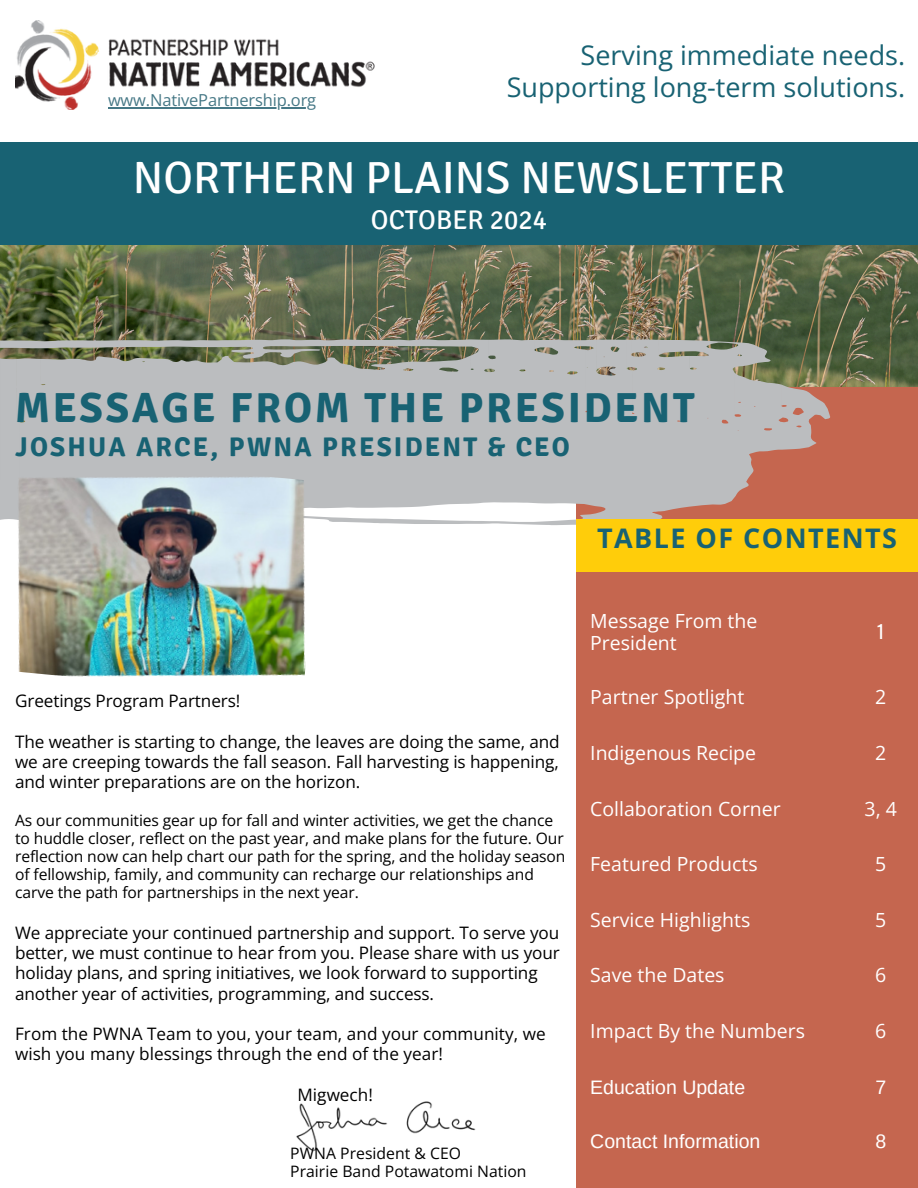
<style>
.page{position:relative;width:918px;height:1188px;background:#fff}
.page>*{position:absolute;margin:0;border:0;box-sizing:border-box;transform-origin:0 0}
.t1{font:45px "Signika";color:#fff}
.t2{font:700 42px "Signika";letter-spacing:.065em;color:#186273}
.t3{font:27px/31.5px "Open Sans";color:#186273;text-align:right}
.t4{font:700 27px "Signika";letter-spacing:.08em;color:#186273}
.t5{font:700 27px "Open Sans";letter-spacing:.055em;color:#186273}
.t6{font:27px "Signika";color:#fff}
.t7{font:19.5px/22.5px "Open Sans";color:#fff}
.t8{font:19.5px "Arimo";color:#fff}
.t9{font:18px "Oswald";color:#fff}
.t10{font:17.1px/20.2px "Open Sans";letter-spacing:-.005em;color:#000}
.t11{font:16.5px "Open Sans";letter-spacing:-.01em;color:#467886}
.t12{font:15.75px "Open Sans";color:#000}
.t13{font:15.6px/18px "Open Sans";letter-spacing:-.005em;color:#000}
</style>
<div class="page">
<img style="left:0;top:245px;width:918px;height:143px">
<div style="left:576px;top:388px;width:342px;height:800px;background:#c5664f"></div>
<img style="left:296px;top:1101px;width:180px;height:50px">
<svg style="left:0;top:339px;width:830px;height:186px;background:#b5b1ae"></svg>
<div style="left:0;top:142px;width:918px;height:103px;background:#186273"></div>
<img style="left:15px;top:21px;width:360px;height:89px">
<div style="left:576px;top:519px;width:342px;height:52px;background:#ffcd0a"></div>
<img style="left:0;top:453px;width:323px;height:224px">
<hr style="left:108px;top:107px;width:208px;height:1px;background:#467886">
<p class="t11" style="left:108px;top:89px;width:210px">www.NativePartnership.org</p>
<p class="t3" style="left:507px;top:39px;width:400px">Serving immediate needs.<br>Supporting long-term solutions.</p>
<p class="t1" style="left:133px;top:151px;width:654px">NORTHERN PLAINS NEWSLETTER</p>
<p class="t6" style="left:371px;top:204px;width:178px">OCTOBER 2024</p>
<p class="t2" style="left:15px;top:383px;width:681px">MESSAGE FROM THE PRESIDENT</p>
<h2 class="t4" style="left:15px;top:431px;width:556px">JOSHUA ARCE, PWNA PRESIDENT &amp; CEO</h2>
<p class="t10" style="left:15px;top:690px;width:227px">Greetings Program Partners!</p>
<p class="t10" style="left:15px;top:731px;width:546px;text-align:justify">The weather is starting to change, the leaves are doing the same, and we are creeping towards the fall season. Fall harvesting is happening, and winter preparations are on the horizon.</p>
<p class="t13" style="left:15px;top:811px;width:552px">As our communities gear up for fall and winter activities, we get the chance to huddle closer, reflect on the past year, and make plans for the future. Our reflection now can help chart our path for the spring, and the holiday season of fellowship, family, and community can recharge our relationships and carve the path for partnerships in the next year.</p>
<p class="t10" style="left:15px;top:922px;width:546px">We appreciate your continued partnership and support. To serve you better, we must continue to hear from you. Please share with us your holiday plans, and spring initiatives, we look forward to supporting another year of activities, programming, and success.</p>
<p class="t10" style="left:15px;top:1023px;width:532px">From the PWNA Team to you, your team, and your community, we wish you many blessings through the end of the year!</p>
<p class="t10" style="left:298px;top:1084px;width:77px">Migwech!</p>
<p class="t12" style="left:290px;top:1143px;width:172px">PWNA President &amp; CEO</p>
<p class="t12" style="left:290px;top:1161px;width:238px">Prairie Band Potawatomi Nation</p>
<p class="t5" style="left:597px;top:519px;width:302px">TABLE OF CONTENTS</p>
<p class="t7" style="left:590px;top:609px;width:169px">Message From the<br>President</p>
<h3 class="t9" style="left:877px;top:618px;width:9px">1</h3>
<h3 class="t7" style="left:590px;top:685px;width:156px">Partner Spotlight</h3>
<p class="t7" style="left:875px;top:685px;width:13px">2</p>
<p class="t7" style="left:590px;top:741px;width:167px">Indigenous Recipe</p>
<p class="t7" style="left:875px;top:741px;width:13px">2</p>
<p class="t7" style="left:590px;top:797px;width:192px">Collaboration Corner</p>
<p class="t7" style="left:865px;top:797px;width:34px">3, 4</p>
<p class="t7" style="left:590px;top:852px;width:169px">Featured Products</p>
<p class="t7" style="left:875px;top:852px;width:13px">5</p>
<p class="t7" style="left:590px;top:908px;width:162px">Service Highlights</p>
<p class="t7" style="left:875px;top:908px;width:13px">5</p>
<p class="t7" style="left:590px;top:964px;width:136px">Save the Dates</p>
<p class="t7" style="left:875px;top:964px;width:13px">6</p>
<p class="t7" style="left:590px;top:1019px;width:216px">Impact By the Numbers</p>
<p class="t7" style="left:875px;top:1019px;width:13px">6</p>
<p class="t8" style="left:590px;top:1076px;width:156px">Education Update</p>
<p class="t8" style="left:875px;top:1076px;width:12px">7</p>
<p class="t8" style="left:590px;top:1131px;width:172px">Contact Information</p>
<p class="t8" style="left:875px;top:1131px;width:12px">8</p>
</div>
